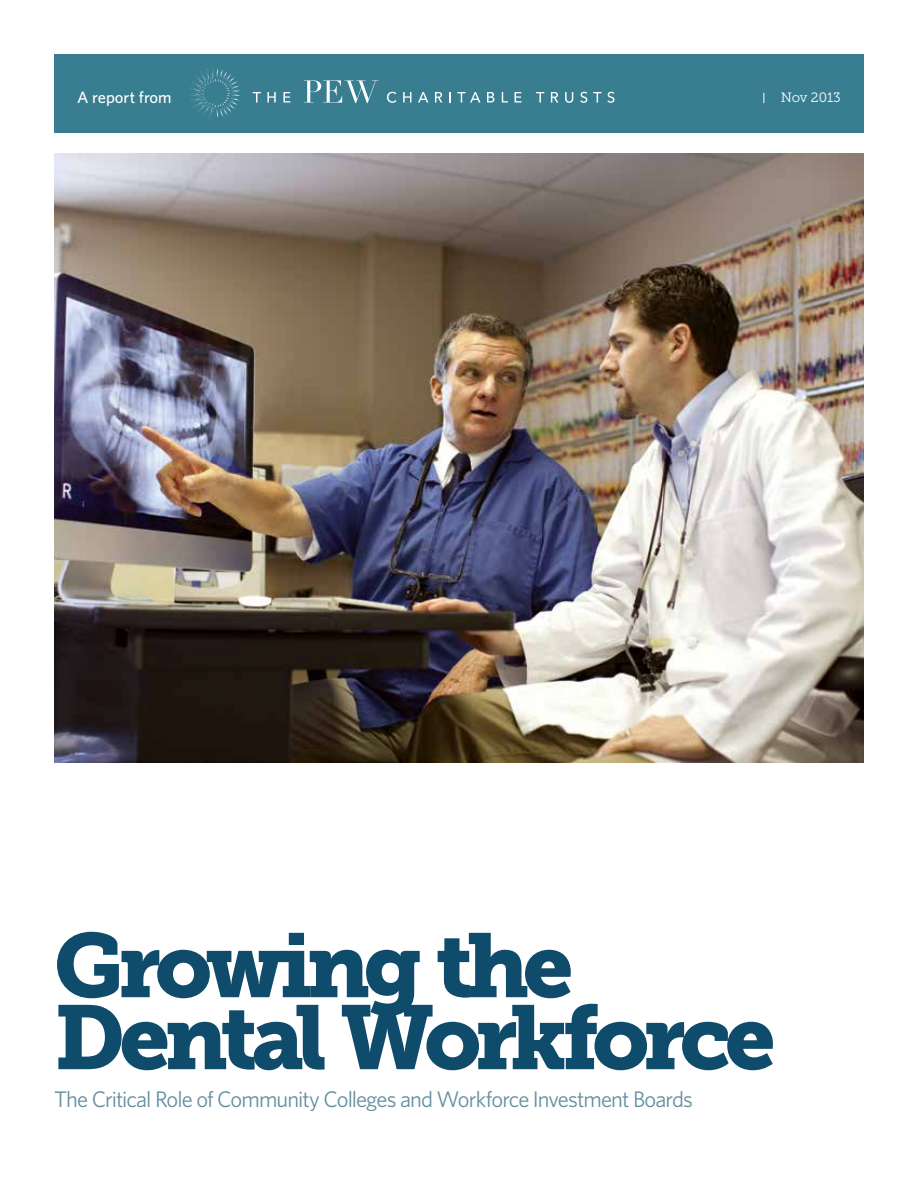
<style>
.page{position:relative;width:918px;height:1188px;background:#fff}
.page>*{position:absolute;margin:0;border:0;box-sizing:border-box;transform-origin:0 0}
.t1{font:90px/72px "Museo Slab 900";letter-spacing:-.07em;color:#0f4b6b}
.t2{font:22.5px "Whitney";letter-spacing:-.04em;color:#648fa1}
.t3{font:500 16.5px "Whitney";color:#fff}
.t4{font:13.5px "Museo Slab 300";color:#fff}
</style>
<div class="page">
<img style="left:54px;top:153px;width:810px;height:610px">
<div style="left:54px;top:54px;width:810px;height:78px;background:#387d90"></div>
<svg style="left:189px;top:68px;width:52px;height:50px"></svg>
<svg style="left:253px;top:92px;width:8px;height:11px"></svg>
<svg style="left:267px;top:92px;width:9px;height:11px"></svg>
<svg style="left:283px;top:92px;width:7px;height:11px"></svg>
<svg style="left:387px;top:92px;width:9px;height:11px"></svg>
<svg style="left:403px;top:92px;width:8px;height:11px"></svg>
<svg style="left:418px;top:92px;width:10px;height:11px"></svg>
<svg style="left:435px;top:92px;width:7px;height:11px"></svg>
<svg style="left:449px;top:92px;width:2px;height:11px"></svg>
<svg style="left:457px;top:92px;width:23px;height:11px"></svg>
<svg style="left:487px;top:92px;width:7px;height:11px"></svg>
<svg style="left:502px;top:92px;width:6px;height:11px"></svg>
<svg style="left:515px;top:92px;width:7px;height:11px"></svg>
<svg style="left:536px;top:92px;width:8px;height:11px"></svg>
<svg style="left:551px;top:92px;width:7px;height:11px"></svg>
<svg style="left:565px;top:92px;width:8px;height:11px"></svg>
<svg style="left:580px;top:92px;width:7px;height:11px"></svg>
<svg style="left:593px;top:92px;width:8px;height:11px"></svg>
<svg style="left:607px;top:92px;width:7px;height:11px"></svg>
<svg style="left:304px;top:80px;width:75px;height:23px"></svg>
<p class="t3" style="left:77px;top:87px;width:96px">A report from</p>
<p class="t4" style="left:781px;top:90px;width:62px">Nov 2013</p>
<h1 class="t1" style="left:54px;top:930px;width:723px">Growing the<br>Dental Workforce</h1>
<p class="t2" style="left:54px;top:1085px;width:641px">The Critical Role of Community Colleges and Workforce Investment Boards</p>
</div>
